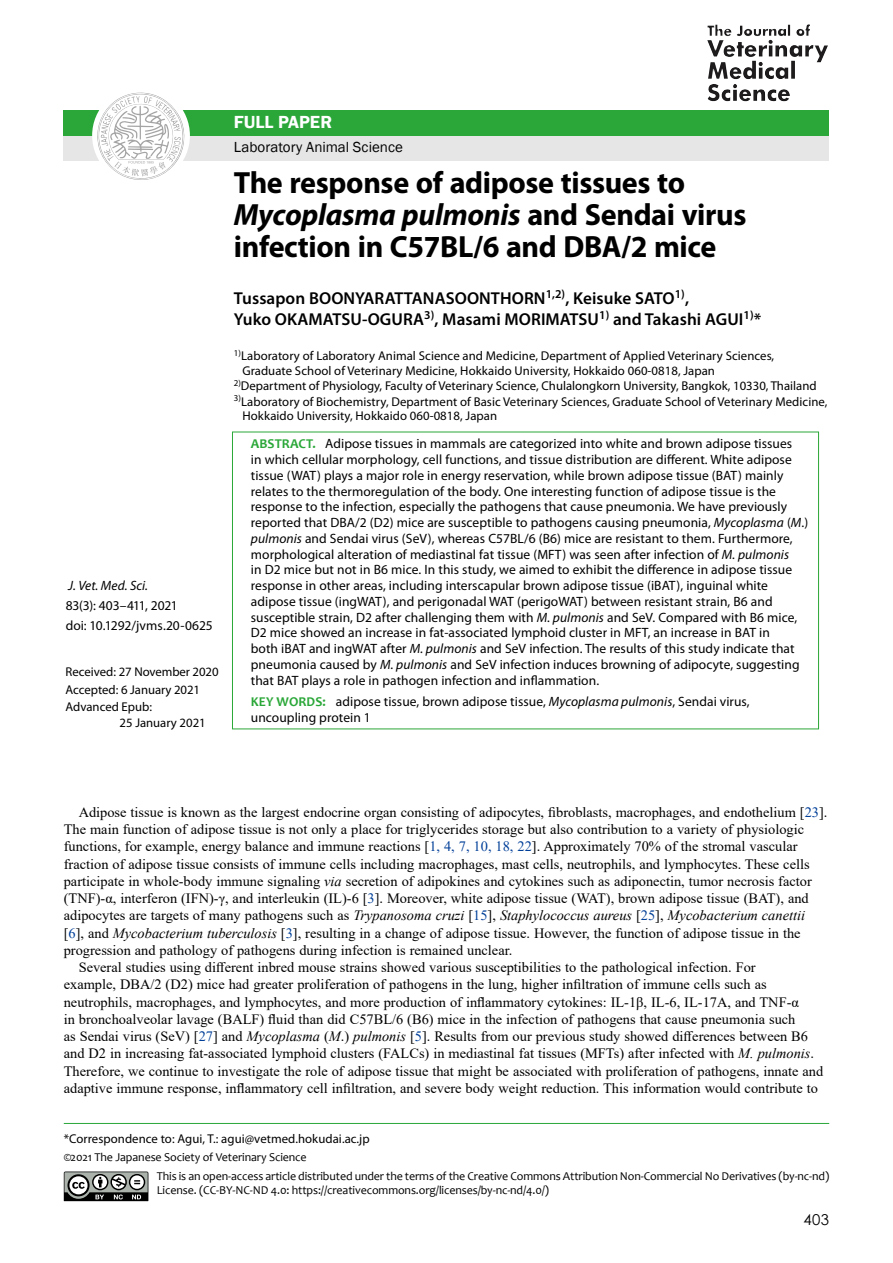
<style>
.page{position:relative;width:893px;height:1263px;background:#fff}
.page>*{position:absolute;margin:0;border:0;box-sizing:border-box;transform-origin:0 0}
.t1{font:700 30.75px/32.2px "Myriad Pro";letter-spacing:-.01em;color:#000}
.t2{font:600 18px "Franklin Gothic";color:#fff}
.t3{font:600 17.25px/21px "Myriad Pro";letter-spacing:.005em;color:#000}
.t4{font:15px "Franklin Gothic";color:#000}
.t5{font:15px "Century Gothic";color:#000}
.t6{font:14.25px "Times New Roman";color:#000}
.t7{font:italic 14.25px "Times New Roman";color:#000}
.t8{font:13.5px/15.8px "Myriad Pro";letter-spacing:.005em;color:#000}
.t9{font:italic 13.5px "Myriad Pro";color:#000}
.t10{font:12.75px/17.9px "Myriad Pro";letter-spacing:.005em;color:#000}
.t11{font:12px/20px "Candara";letter-spacing:-.01em;color:#000}
.s1{font-style:italic}
.s2{font-family:"Candara";font-weight:700;color:#2aa738}
.s3{color:#003f98}
.s4{font-style:normal}
.s5{font-style:normal;color:#003f98}
</style>
<div class="page">
<hr style="left:64px;top:1123px;width:765px;height:1px;background:#2aa738">
<div style="left:64px;top:136px;width:765px;height:25px;background:#e6e6e6"></div>
<div style="left:64px;top:111px;width:765px;height:25px;background:#2aa738"></div>
<div style="left:92px;top:87px;width:98px;height:97px;background:#fff;border-radius:50%"></div>
<svg style="left:94px;top:92px;width:93px;height:88px"></svg>
<img style="left:707px;top:24px;width:106px;height:33px">
<div style="left:232px;top:432px;width:587px;height:297px;border:1px solid #2aa738"></div>
<svg style="left:64px;top:1171px;width:84px;height:30px"></svg>
<p class="t9" style="left:68px;top:577px;width:81px">J. Vet. Med. Sci.</p>
<p class="t8" style="left:66px;top:595px;width:149px;line-height:20px">83(3): 403–411, 2021<br>doi: 10.1292/jvms.20-0625</p>
<p class="t10" style="left:66px;top:662px;width:155px">Received: 27 November 2020<br>Accepted: 6 January 2021<br>Advanced Epub:</p>
<p class="t10" style="left:120px;top:714px;width:88px">25 January 2021</p>
<p class="t2" style="left:234px;top:111px;width:100px">FULL PAPER</p>
<p class="t4" style="left:234px;top:138px;width:171px">Laboratory Animal Science</p>
<h1 class="t1" style="left:234px;top:165px;width:514px">The response of adipose tissues to<br><span class="s1">Mycoplasma pulmonis</span> and Sendai virus infection in C57BL/6 and DBA/2 mice</h1>
<p class="t3" style="left:234px;top:287px;width:529px">Tussapon BOONYARATTANASOONTHORN<sup>1,2)</sup>, Keisuke SATO<sup>1)</sup>,<br>Yuko OKAMATSU-OGURA<sup>3)</sup>, Masami MORIMATSU<sup>1)</sup> and Takashi AGUI<sup>1)</sup>*</p>
<p class="t10" style="left:242px;top:349px;width:533px;line-height:14.2px;text-indent:-9px"><sup>1)</sup>Laboratory of Laboratory Animal Science and Medicine, Department of Applied Veterinary Sciences,<br>Graduate School of Veterinary Medicine, Hokkaido University, Hokkaido 060-0818, Japan</p>
<p class="t10" style="left:234px;top:378px;width:595px;line-height:15.6px"><sup>2)</sup>Department of Physiology, Faculty of Veterinary Science, Chulalongkorn University, Bangkok, 10330, Thailand<br><sup>3)</sup>Laboratory of Biochemistry, Department of Basic Veterinary Sciences, Graduate School of Veterinary Medicine,</p>
<p class="t10" style="left:242px;top:406px;width:256px">Hokkaido University, Hokkaido 060-0818, Japan</p>
<p class="t8" style="left:251px;top:436px;width:559px"><span class="s2">ABSTRACT.</span> Adipose tissues in mammals are categorized into white and brown adipose tissues<br>in which cellular morphology, cell functions, and tissue distribution are different. White adipose tissue (WAT) plays a major role in energy reservation, while brown adipose tissue (BAT) mainly relates to the thermoregulation of the body. One interesting function of adipose tissue is the response to the infection, especially the pathogens that cause pneumonia. We have previously reported that DBA/2 (D2) mice are susceptible to pathogens causing pneumonia, <span class="s1">Mycoplasma</span> (<span class="s1">M</span>.) <span class="s1">pulmonis</span> and Sendai virus (SeV), whereas C57BL/6 (B6) mice are resistant to them. Furthermore, morphological alteration of mediastinal fat tissue (MFT) was seen after infection of <span class="s1">M. pulmonis<br></span>in D2 mice but not in B6 mice. In this study, we aimed to exhibit the difference in adipose tissue response in other areas, including interscapular brown adipose tissue (iBAT), inguinal white adipose tissue (ingWAT), and perigonadal WAT (perigoWAT) between resistant strain, B6 and susceptible strain, D2 after challenging them with <span class="s1">M. pulmonis</span> and SeV. Compared with B6 mice, D2 mice showed an increase in fat-associated lymphoid cluster in MFT, an increase in BAT in<br>both iBAT and ingWAT after <span class="s1">M. pulmonis</span> and SeV infection. The results of this study indicate that pneumonia caused by <span class="s1">M. pulmonis</span> and SeV infection induces browning of adipocyte, suggesting that BAT plays a role in pathogen infection and inflammation.</p>
<p class="t8" style="left:251px;top:692px;width:500px;line-height:16.5px"><span class="s2">KEY WORDS:</span> adipose tissue, brown adipose tissue, <span class="s1">Mycoplasma pulmonis</span>, Sendai virus, uncoupling protein 1</p>
<p class="t6" style="left:79px;top:802px;width:750px">Adipose tissue is known as the largest endocrine organ consisting of adipocytes, fibroblasts, macrophages, and endothelium [<span class="s3">23</span>].</p>
<p class="t6" style="left:64px;top:819px;width:742px">The main function of adipose tissue is not only a place for triglycerides storage but also contribution to a variety of physiologic</p>
<p class="t6" style="left:64px;top:836px;width:735px">functions, for example, energy balance and immune reactions [<span class="s3">1, 4, 7, 10, 18, 22</span>]. Approximately 70% of the stromal vascular</p>
<p class="t6" style="left:64px;top:854px;width:747px">fraction of adipose tissue consists of immune cells including macrophages, mast cells, neutrophils, and lymphocytes. These cells</p>
<p class="t6" style="left:64px;top:871px;width:750px">participate in whole-body immune signaling <span class="s1">via</span> secretion of adipokines and cytokines such as adiponectin, tumor necrosis factor</p>
<p class="t6" style="left:64px;top:888px;width:746px">(TNF)-α, interferon (IFN)-γ, and interleukin (IL)-6 [<span class="s3">3</span>]. Moreover, white adipose tissue (WAT), brown adipose tissue (BAT), and</p>
<p class="t7" style="left:64px;top:906px;width:743px"><span class="s4">adipocytes are targets of many pathogens such as</span> Trypanosoma cruzi <span class="s4">[</span><span class="s5">15</span><span class="s4">],</span> Staphylococcus aureus <span class="s4">[</span><span class="s5">25</span><span class="s4">],</span> Mycobacterium canettii</p>
<p class="t6" style="left:64px;top:923px;width:738px">[<span class="s3">6</span>], and <span class="s1">Mycobacterium tuberculosis</span> [<span class="s3">3</span>], resulting in a change of adipose tissue. However, the function of adipose tissue in the</p>
<p class="t6" style="left:64px;top:940px;width:450px">progression and pathology of pathogens during infection is remained unclear.</p>
<p class="t6" style="left:79px;top:957px;width:678px">Several studies using different inbred mouse strains showed various susceptibilities to the pathological infection. For</p>
<p class="t6" style="left:64px;top:974px;width:704px">example, DBA/2 (D2) mice had greater proliferation of pathogens in the lung, higher infiltration of immune cells such as</p>
<p class="t6" style="left:64px;top:992px;width:737px">neutrophils, macrophages, and lymphocytes, and more production of inflammatory cytokines: IL-1β, IL-6, IL-17A, and TNF-α</p>
<p class="t6" style="left:64px;top:1009px;width:733px">in bronchoalveolar lavage (BALF) fluid than did C57BL/6 (B6) mice in the infection of pathogens that cause pneumonia such</p>
<p class="t6" style="left:64px;top:1026px;width:746px">as Sendai virus (SeV) [<span class="s3">27</span>] and <span class="s1">Mycoplasma</span> (<span class="s1">M</span>.) <span class="s1">pulmonis</span> [<span class="s3">5</span>]. Results from our previous study showed differences between B6</p>
<p class="t6" style="left:64px;top:1044px;width:752px">and D2 in increasing fat-associated lymphoid clusters (FALCs) in mediastinal fat tissues (MFTs) after infected with <span class="s1">M. pulmonis</span>.</p>
<p class="t6" style="left:64px;top:1061px;width:761px">Therefore, we continue to investigate the role of adipose tissue that might be associated with proliferation of pathogens, innate and</p>
<p class="t6" style="left:64px;top:1078px;width:756px">adaptive immune response, inflammatory cell infiltration, and severe body weight reduction. This information would contribute to</p>
<p class="t10" style="left:64px;top:1129px;width:307px">*Correspondence to: Agui, T.: agui@vetmed.hokudai.ac.jp</p>
<p class="t11" style="left:157px;top:1146px;width:674px;text-indent:-93px">©2021 The Japanese Society of Veterinary Science<br>This is an open-access article distributed under the terms of the Creative Commons Attribution Non-Commercial No Derivatives (by-nc-nd)</p>
<p class="t11" style="left:157px;top:1180px;width:394px">License. (CC-BY-NC-ND 4.0: https://creativecommons.org/licenses/by-nc-nd/4.0/)</p>
<p class="t5" style="left:803px;top:1209px;width:27px">403</p>
</div>
